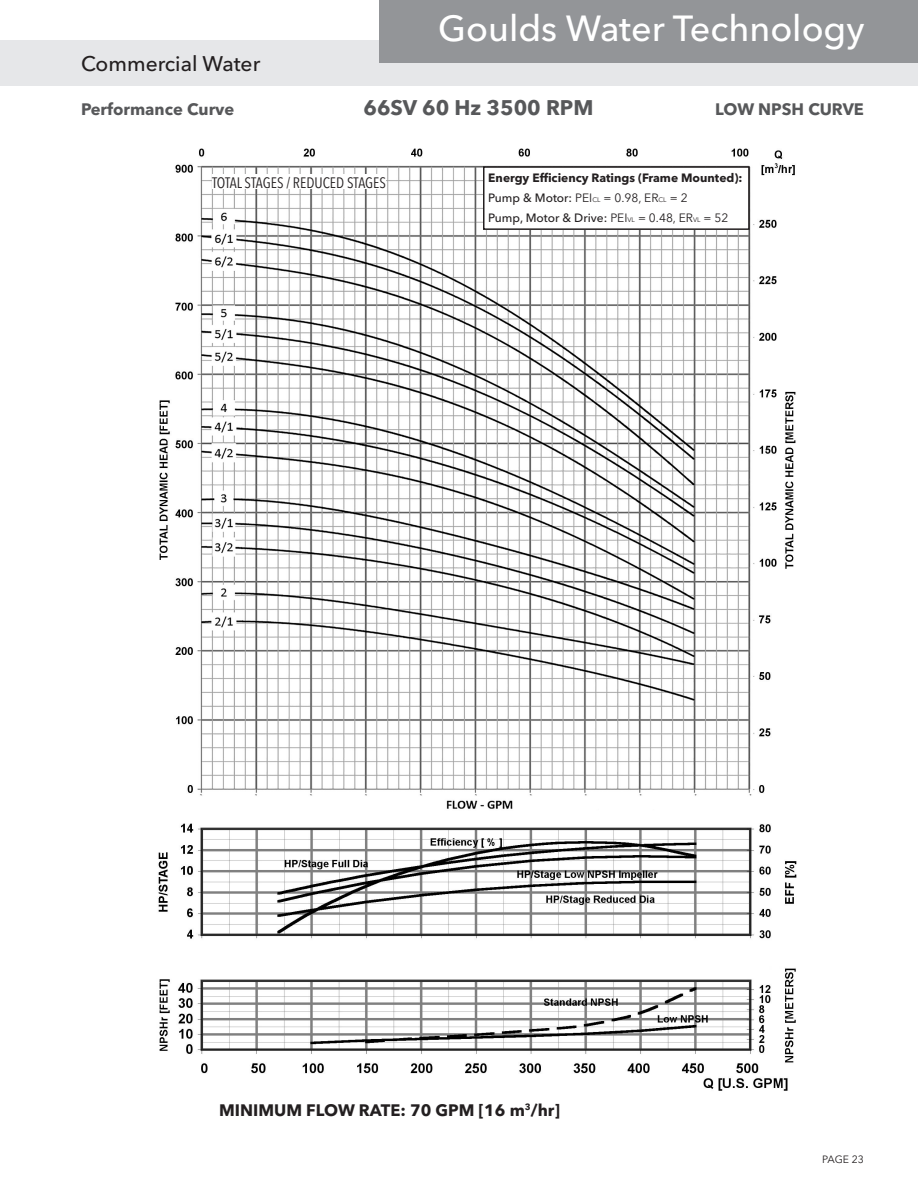
<style>
.page{position:relative;width:918px;height:1188px;background:#fff}
.page>*{position:absolute;margin:0;border:0;box-sizing:border-box;transform-origin:0 0}
.t1{font:500 36px "Avenir Next LT Pro";color:#fff}
.t2{font:700 21px "Avenir Next LT Pro";color:#57585a}
.t3{font:500 21px "Avenir Next LT Pro";color:#231f20}
.t4{font:700 16.5px "Avenir Next LT Pro";color:#231f20}
.t5{font:700 16.5px "Avenir Next LT Pro";color:#57585a}
.t6{font:condensed 15px "Avenir Next LT Pro";color:#231f20}
.t7{font:700 12px "Avenir Next LT Pro";color:#231f20}
.t8{font:500 12px "Avenir Next LT Pro";color:#231f20}
.t9{font:12px "Avenir Next LT Pro";color:#231f20}
.t10{font:10.5px "Avenir Next LT Pro";letter-spacing:-.01em;color:#231f20}
.s1{font-weight:500}
.s2{font-size:6.6px}
.s3{font-weight:400}
.s4{font-weight:400;font-size:6.6px}
</style>
<div class="page">
<img style="left:158px;top:148px;width:639px;height:943px">
<div style="left:212px;top:174px;width:174px;height:15px;background:#fff"></div>
<div style="left:484px;top:167px;width:265px;height:62px;background:#fff"></div>
<div style="left:483px;top:166px;width:267px;height:64px;border:2px solid #231f20"></div>
<div style="left:0;top:40px;width:918px;height:46px;background:#e6e7e9"></div>
<hr style="left:0;top:0;width:1px;height:63px;background:#939598">
<div style="left:380px;top:0;width:538px;height:63px;background:#939598"></div>
<h2 class="t3" style="left:81px;top:51px;width:181px">Commercial Water</h2>
<h1 class="t1" style="left:438px;top:6px;width:428px">Goulds Water Technology</h1>
<p class="t5" style="left:81px;top:99px;width:155px">Performance Curve</p>
<p class="t2" style="left:364px;top:95px;width:231px">66SV 60 Hz 3500 RPM</p>
<p class="t5" style="left:715px;top:99px;width:150px">LOW NPSH CURVE</p>
<p class="t6" style="left:212px;top:174px;width:176px">TOTAL STAGES / REDUCED STAGES</p>
<p class="t7" style="left:488px;top:171px;width:256px">Energy Efficiency Ratings (Frame Mounted):</p>
<p class="t9" style="left:488px;top:191px;width:201px"><span class="s1">Pump &amp; Motor:</span> PEI<span class="s2">CL</span> = 0.98, ER<span class="s2">CL</span> = 2</p>
<p class="t8" style="left:488px;top:210px;width:242px">Pump, Motor &amp; Drive: <span class="s3">PEI</span><span class="s4">VL</span> <span class="s3">= 0.48, ER</span><span class="s4">VL</span> <span class="s3">= 52</span></p>
<p class="t4" style="left:219px;top:1100px;width:342px">MINIMUM FLOW RATE: 70 GPM [16 m<sup>3</sup>/hr]</p>
<p class="t10" style="left:822px;top:1153px;width:43px">PAGE 23</p>
</div>
